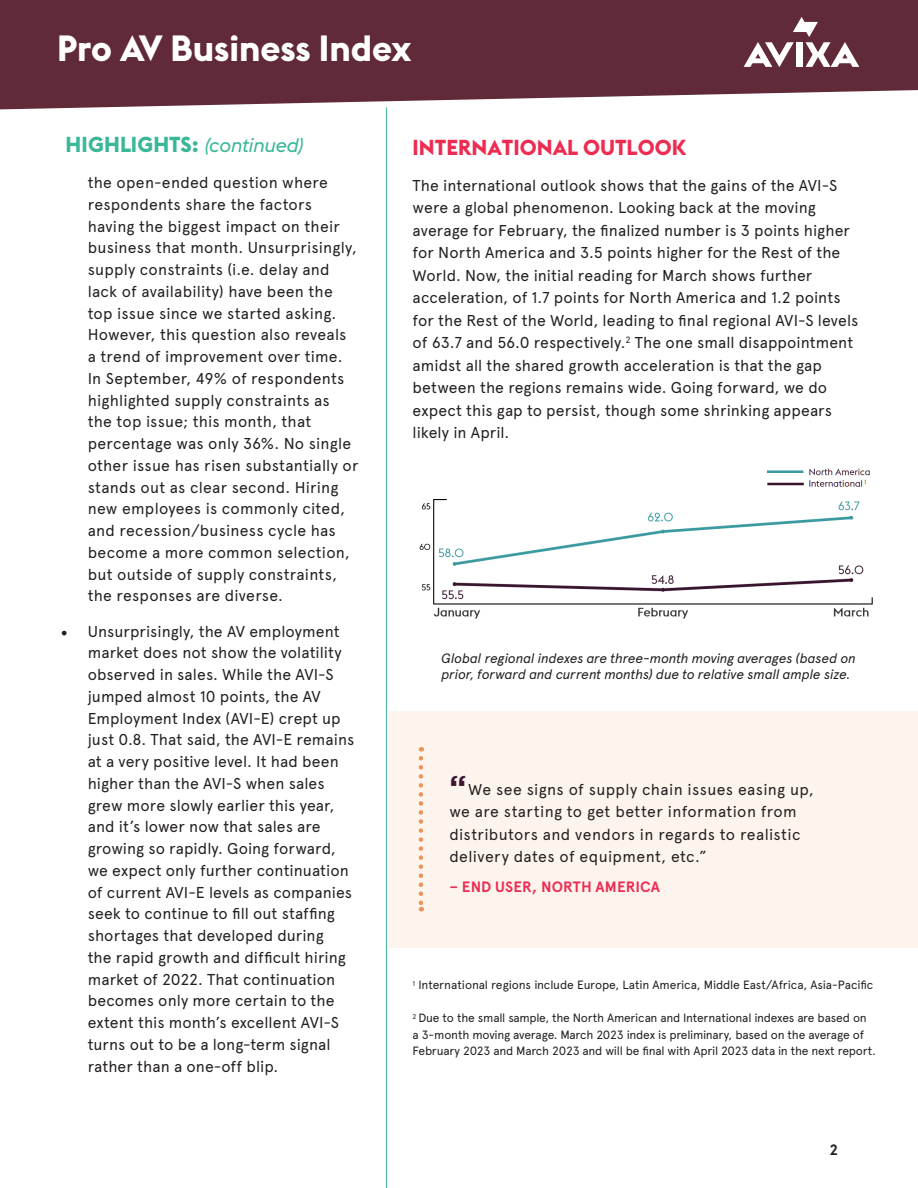
<style>
.page{position:relative;width:918px;height:1188px;background:#fff}
.page>*{position:absolute;margin:0;border:0;box-sizing:border-box;transform-origin:0 0}
.t1{font:700 36px "Euclid Flex";color:#fff}
.t2{font:700 21.45px "Euclid Flex";letter-spacing:.005em;color:#3ab699}
.t3{font:700 21.45px "Euclid Flex";color:#ee2c52}
.t4{font:15.75px/21.8px "Apercu Pro";letter-spacing:.005em;color:#231f20}
.t5{font:700 15px "Apercu Pro";letter-spacing:.005em;color:#ee2c52}
.t6{font:700 15px "Apercu Pro";color:#231f20}
.t7{font:italic 13.5px/16.5px "Apercu";letter-spacing:-.015em;color:#231f20}
.t8{font:12px/16.5px "Apercu Pro";letter-spacing:-.015em;color:#231f20}
.s1{font-weight:400;font-style:italic;font-size:19.5px}
.s2{font-family:"Minion Pro";font-size:18px}
.s3{font-family:"Gotham";font-weight:700;font-size:31.5px;color:#3e1632}
</style>
<div class="page">
<svg style="left:0;top:0;width:918px;height:110px;background:#6f3f4b"></svg>
<svg style="left:744px;top:17px;width:115px;height:50px"></svg>
<img style="left:419px;top:468px;width:454px;height:151px">
<div style="left:388px;top:711px;width:530px;height:237px;background:#fdf4ee"></div>
<hr style="left:386px;top:107px;width:1px;height:1081px;background:#3ab699">
<svg style="left:419px;top:758px;width:4px;height:153px"></svg>
<h1 class="t1" style="left:57px;top:27px;width:356px">Pro AV Business Index</h1>
<h2 class="t2" style="left:66px;top:132px;width:239px">HIGHLIGHTS: <span class="s1">(continued)</span></h2>
<p class="t4" style="left:88px;top:171px;width:272px">the open-ended question where respondents share the factors having the biggest impact on their business that month. Unsurprisingly, supply constraints (i.e. delay and lack of availability) have been the top issue since we started asking.<br>However, this question also reveals a trend of improvement over time.<br>In September, 49% of respondents highlighted supply constraints as<br>the top issue; this month, that percentage was only 36%. No single other issue has risen substantially or stands out as clear second. Hiring new employees is commonly cited, and recession/business cycle has become a more common selection, but outside of supply constraints, the responses are diverse.</p>
<p class="t4" style="left:88px;top:619px;width:268px;text-indent:-27px"><span class="s2">•</span> Unsurprisingly, the AV employment market does not show the volatility observed in sales. While the AVI-S jumped almost 10 points, the AV Employment Index (AVI-E) crept up just 0.8. That said, the AVI-E remains at a very positive level. It had been higher than the AVI-S when sales grew more slowly earlier this year, and it’s lower now that sales are growing so rapidly. Going forward, we expect only further continuation of current AVI-E levels as companies seek to continue to fill out staffing shortages that developed during<br>the rapid growth and difficult hiring market of 2022. That continuation becomes only more certain to the extent this month’s excellent AVI-S turns out to be a long-term signal rather than a one-off blip.</p>
<h2 class="t3" style="left:413px;top:135px;width:275px">INTERNATIONAL OUTLOOK</h2>
<p class="t4" style="left:413px;top:172px;width:447px;line-height:22.5px">The international outlook shows that the gains of the AVI-S were a global phenomenon. Looking back at the moving average for February, the finalized number is 3 points higher for North America and 3.5 points higher for the Rest of the World. Now, the initial reading for March shows further acceleration, of 1.7 points for North America and 1.2 points for the Rest of the World, leading to final regional AVI-S levels of 63.7 and 56.0 respectively.<sup>2</sup> The one small disappointment amidst all the shared growth acceleration is that the gap between the regions remains wide. Going forward, we do expect this gap to persist, though some shrinking appears likely in April.</p>
<p class="t7" style="left:441px;top:650px;width:416px">Global regional indexes are three-month moving averages (based on prior, forward and current months) due to relative small ample size.</p>
<p class="t4" style="left:449px;top:777px;width:366px;line-height:22.5px"><span class="s3">“</span>We see signs of supply chain issues easing up, we are starting to get better information from distributors and vendors in regards to realistic delivery dates of equipment, etc.”</p>
<p class="t5" style="left:449px;top:875px;width:212px">– END USER, NORTH AMERICA</p>
<p class="t8" style="left:413px;top:976px;width:462px"><sup>1</sup> International regions include Europe, Latin America, Middle East/Africa, Asia-Pacific</p>
<p class="t8" style="left:413px;top:1009px;width:465px"><sup>2</sup> Due to the small sample, the North American and International indexes are based on a 3-month moving average. March 2023 index is preliminary, based on the average of<br>February 2023 and March 2023 and will be final with April 2023 data in the next report.</p>
<p class="t6" style="left:829px;top:1139px;width:10px">2</p>
</div>
